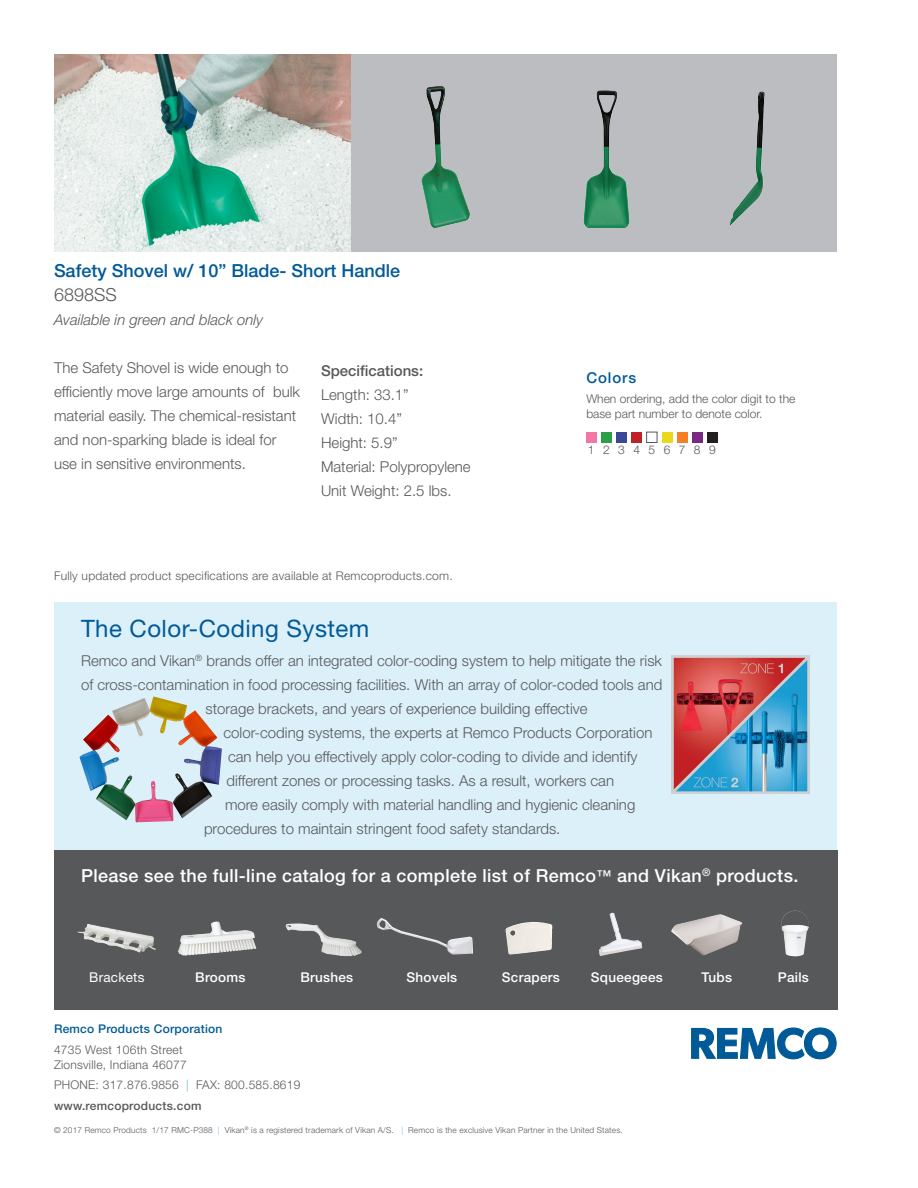
<style>
.page{position:relative;width:918px;height:1188px;background:#fff}
.page>*{position:absolute;margin:0;border:0;box-sizing:border-box;transform-origin:0 0}
.t1{font:24px "Helvetica Neue LT Std";letter-spacing:.02em;color:#005a97}
.t2{font:500 18px "Helvetica Neue LT Std";letter-spacing:.02em;color:#fff}
.t3{font:500 18px "Helvetica Neue LT Std";color:#005a97}
.t4{font:300 18px "Helvetica Neue LT Std";color:#57585a}
.t5{font:300 15px/24px "Helvetica Neue LT Std";color:#57585a}
.t6{font:italic 300 15px "Helvetica Neue LT Std";color:#57585a}
.t7{font:500 15px "Helvetica Neue LT Std";color:#57585a}
.t8{font:500 15px "Helvetica Neue LT Std";letter-spacing:.06em;color:#005a97}
.t9{font:500 13.5px "Helvetica Neue LT Std";letter-spacing:.02em;color:#fff}
.t10{font:13.5px "Helvetica Neue LT Std";letter-spacing:.02em;color:#fff}
.t11{font:300 12px/15px "Helvetica Neue LT Std";letter-spacing:.02em;color:#57585a}
.t12{font:300 12px/15px "Helvetica Neue LT Std";color:#57585a}
.t13{font:500 12px "Helvetica Neue LT Std";letter-spacing:.02em;color:#005a97}
.t14{font:500 12px "Helvetica Neue LT Std";letter-spacing:.02em;color:#57585a}
.t15{font:300 12px "Helvetica Neue LT Std";letter-spacing:.71em;color:#57585a}
.t16{font:300 8.25px "Helvetica Neue LT Std";letter-spacing:.02em;color:#57585a}
.s1{font-size:15px}
.s2{color:#66bbe9}
</style>
<div class="page">
<div style="left:54px;top:54px;width:783px;height:197px;background:#bcbdc0"></div>
<div style="left:601px;top:432px;width:11px;height:10px;background:#2ba048"></div>
<div style="left:586px;top:432px;width:11px;height:10px;background:#f277a7"></div>
<div style="left:616px;top:432px;width:11px;height:10px;background:#3b4893"></div>
<div style="left:631px;top:432px;width:11px;height:10px;background:#c02028"></div>
<div style="left:646px;top:432px;width:11px;height:11px;background:#fff;border:1px solid #57585a"></div>
<div style="left:662px;top:432px;width:10px;height:10px;background:#ead81a"></div>
<div style="left:677px;top:432px;width:11px;height:10px;background:#f48026"></div>
<div style="left:692px;top:432px;width:11px;height:10px;background:#7b2a83"></div>
<div style="left:707px;top:432px;width:11px;height:10px;background:#231f20"></div>
<div style="left:54px;top:602px;width:783px;height:248px;background:#dcf0fa"></div>
<img style="left:672px;top:655px;width:138px;height:139px">
<img style="left:79px;top:697px;width:95px;height:125px">
<div style="left:54px;top:850px;width:784px;height:160px;background:#57585a"></div>
<img style="left:178px;top:921px;width:38px;height:35px">
<img style="left:286px;top:923px;width:76px;height:33px">
<img style="left:376px;top:918px;width:97px;height:37px">
<img style="left:505px;top:922px;width:47px;height:33px">
<img style="left:599px;top:913px;width:43px;height:43px">
<img style="left:671px;top:914px;width:72px;height:42px">
<img style="left:781px;top:911px;width:28px;height:45px">
<img style="left:77px;top:924px;width:79px;height:29px">
<svg style="left:691px;top:1027px;width:146px;height:32px"></svg>
<img style="left:421px;top:86px;width:49px;height:142px">
<img style="left:730px;top:91px;width:35px;height:135px">
<img style="left:583px;top:90px;width:47px;height:138px">
<img style="left:54px;top:54px;width:296px;height:197px">
<p class="t3" style="left:54px;top:260px;width:348px">Safety Shovel w/ 10” Blade- Short Handle</p>
<p class="t4" style="left:54px;top:284px;width:64px">6898SS</p>
<p class="t6" style="left:54px;top:311px;width:211px">Available in green and black only</p>
<p class="t5" style="left:54px;top:356px;width:248px">The Safety Shovel is wide enough to efficiently move large amounts of bulk material easily. The chemical-resistant and non-sparking blade is ideal for use in sensitive environments.</p>
<p class="t7" style="left:321px;top:362px;width:104px">Specifications:</p>
<p class="t5" style="left:321px;top:383px;width:89px">Length: 33.1”</p>
<p class="t5" style="left:321px;top:407px;width:82px">Width: 10.4”</p>
<p class="t5" style="left:321px;top:431px;width:78px">Height: 5.9”</p>
<p class="t5" style="left:321px;top:455px;width:151px">Material: Polypropylene</p>
<p class="t5" style="left:321px;top:479px;width:132px">Unit Weight: 2.5 lbs.</p>
<p class="t11" style="left:54px;top:568px;width:400px">Fully updated product specifications are available at Remcoproducts.com.</p>
<p class="t8" style="left:586px;top:368px;width:51px">Colors</p>
<p class="t12" style="left:586px;top:391px;width:210px">When ordering, add the color digit to the base part number to denote color.</p>
<p class="t15" style="left:588px;top:442px;width:129px">123456789</p>
<h1 class="t1" style="left:81px;top:614px;width:290px">The Color-Coding System</h1>
<p class="t5" style="left:81px;top:648px;width:583px">Remco and Vikan<sup>®</sup> brands offer an integrated color-coding system to help mitigate the risk</p>
<p class="t5" style="left:81px;top:672px;width:583px">of cross-contamination in food processing facilities. With an array of color-coded tools and</p>
<p class="t5" style="left:206px;top:696px;width:384px">storage brackets, and years of experience building effective</p>
<p class="t5" style="left:224px;top:720px;width:430px">color-coding systems, the experts at Remco Products Corporation</p>
<p class="t5" style="left:228px;top:744px;width:411px">can help you effectively apply color-coding to divide and identify</p>
<p class="t5" style="left:226px;top:768px;width:389px">different zones or processing tasks. As a result, workers can</p>
<p class="t5" style="left:225px;top:792px;width:412px">more easily comply with material handling and hygienic cleaning</p>
<p class="t5" style="left:204px;top:816px;width:358px">procedures to maintain stringent food safety standards.</p>
<p class="t2" style="left:81px;top:865px;width:719px">Please see the full-line catalog for a complete list of Remco<span class="s1">™</span> and Vikan<sup>®</sup> products.</p>
<p class="t10" style="left:89px;top:969px;width:57px">Brackets</p>
<p class="t9" style="left:195px;top:969px;width:52px">Brooms</p>
<p class="t9" style="left:300px;top:969px;width:54px">Brushes</p>
<p class="t9" style="left:406px;top:969px;width:52px">Shovels</p>
<p class="t9" style="left:502px;top:969px;width:59px">Scrapers</p>
<p class="t9" style="left:591px;top:969px;width:73px">Squeegees</p>
<p class="t9" style="left:702px;top:969px;width:32px">Tubs</p>
<p class="t9" style="left:778px;top:969px;width:33px">Pails</p>
<p class="t13" style="left:54px;top:1022px;width:170px">Remco Products Corporation</p>
<p class="t11" style="left:54px;top:1042px;width:134px">4735 West 106th Street<br>Zionsville, Indiana 46077</p>
<p class="t11" style="left:54px;top:1077px;width:248px">PHONE: 317.876.9856 <span class="s2">|</span> FAX: 800.585.8619</p>
<p class="t14" style="left:54px;top:1098px;width:149px">www.remcoproducts.com</p>
<p class="t16" style="left:54px;top:1125px;width:570px">© 2017 Remco Products 1/17 RMC-P388 <span class="s2">|</span> Vikan<sup>®</sup> is a registered trademark of Vikan A/S. <span class="s2">|</span> Remco is the exclusive Vikan Partner in the United States.</p>
</div>
